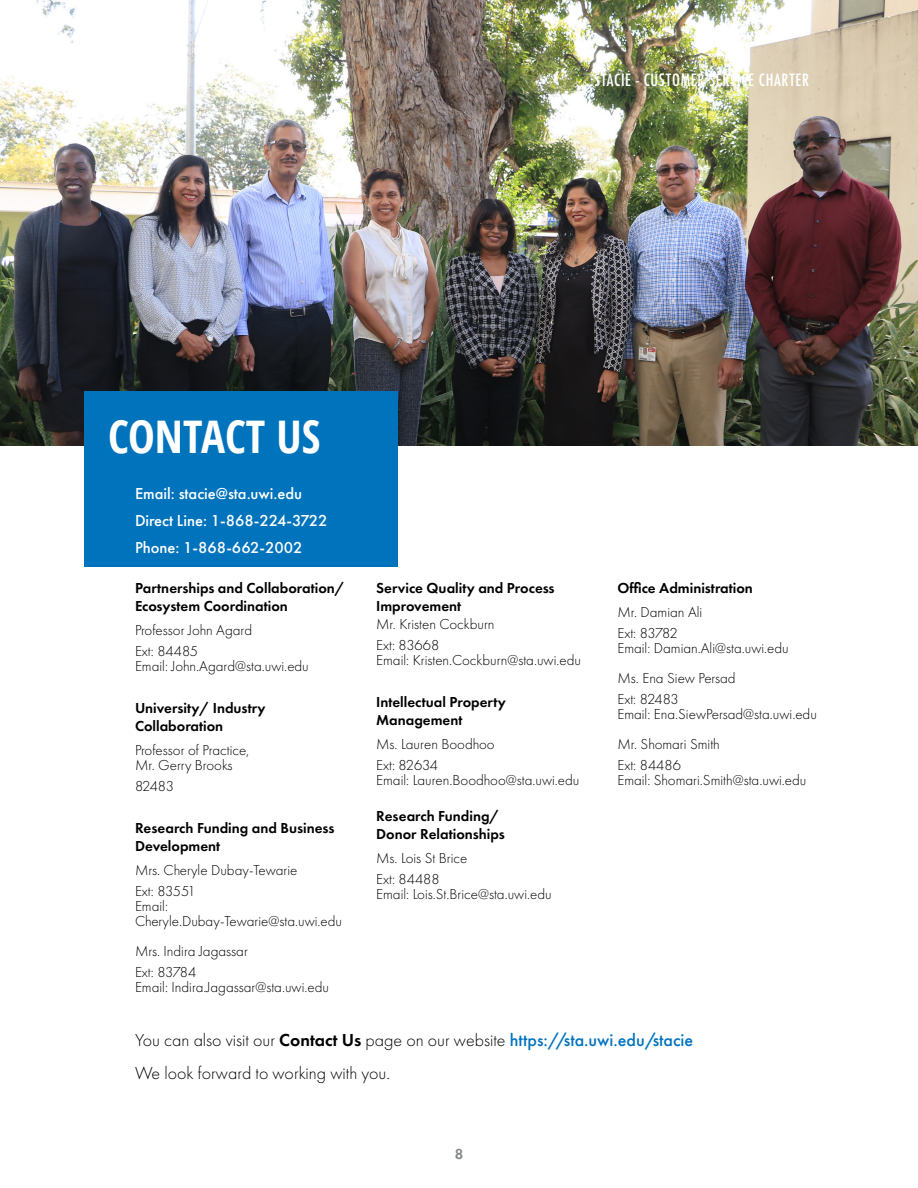
<style>
.page{position:relative;width:918px;height:1188px;background:#fff}
.page>*{position:absolute;margin:0;border:0;box-sizing:border-box;transform-origin:0 0}
.t1{font:700 condensed 45px "Open Sans";color:#fff}
.t2{font:300 18px/33px "Futura PT";color:#000}
.t3{font:500 16.5px/27px "Futura PT";color:#fff}
.t4{font:500 condensed 16.5px "Futura";letter-spacing:.04em;color:#fff}
.t5{font:300 15px/21px "Futura PT";color:#000}
.t6{font:600 15px/18px "Futura PT";color:#000}
.t7{font:600 15px "Futura PT";color:#828487}
.s1{font-weight:600}
.s2{font-weight:500;color:#0073bd}
</style>
<div class="page">
<img style="left:0;top:0;width:918px;height:446px">
<div style="left:84px;top:392px;width:313px;height:175px;background:#0073bd"></div>
<p class="t4" style="left:594px;top:69px;width:217px">STACIE - CUSTOMER SERVICE CHARTER</p>
<h1 class="t1" style="left:108px;top:405px;width:214px">CONTACT US</h1>
<p class="t3" style="left:135px;top:480px;width:194px">Email: stacie@sta.uwi.edu<br>Direct Line: 1-868-224-3722<br>Phone: 1-868-662-2002</p>
<p class="t6" style="left:135px;top:579px;width:211px">Partnerships and Collaboration/<br>Ecosystem Coordination</p>
<p class="t5" style="left:135px;top:620px;width:119px">Professor John Agard<br>Ext: 84485</p>
<p class="t5" style="left:135px;top:656px;width:175px">Email: John.Agard@sta.uwi.edu</p>
<p class="t6" style="left:135px;top:699px;width:132px">University/ Industry<br>Collaboration</p>
<p class="t5" style="left:135px;top:743px;width:116px;line-height:15px">Professor of Practice,<br>Mr. Gerry Brooks</p>
<p class="t5" style="left:135px;top:776px;width:41px">82483</p>
<p class="t6" style="left:135px;top:819px;width:201px">Research Funding and Business<br>Development</p>
<p class="t5" style="left:135px;top:860px;width:164px">Mrs. Cheryle Dubay-Tewarie<br>Ext: 83551</p>
<p class="t5" style="left:135px;top:899px;width:209px;line-height:15px">Email:<br>Cheryle.Dubay-Tewarie@sta.uwi.edu</p>
<p class="t5" style="left:135px;top:941px;width:114px">Mrs. Indira Jagassar<br>Ext: 83784</p>
<p class="t5" style="left:135px;top:977px;width:196px">Email: Indira.Jagassar@sta.uwi.edu</p>
<p class="t6" style="left:376px;top:579px;width:180px">Service Quality and Process<br>Improvement</p>
<p class="t5" style="left:376px;top:614px;width:120px">Mr. Kristen Cockburn<br>Ext: 83668</p>
<p class="t5" style="left:376px;top:650px;width:206px">Email: Kristen.Cockburn@sta.uwi.edu</p>
<p class="t6" style="left:376px;top:693px;width:131px">Intellectual Property<br>Management</p>
<p class="t5" style="left:376px;top:734px;width:120px">Ms. Lauren Boodhoo<br>Ext: 82634</p>
<p class="t5" style="left:376px;top:770px;width:205px">Email: Lauren.Boodhoo@sta.uwi.edu</p>
<p class="t6" style="left:376px;top:807px;width:130px">Research Funding/<br>Donor Relationships</p>
<p class="t5" style="left:376px;top:848px;width:93px">Ms. Lois St Brice<br>Ext: 84488</p>
<p class="t5" style="left:376px;top:884px;width:177px">Email: Lois.St.Brice@sta.uwi.edu</p>
<p class="t6" style="left:617px;top:579px;width:137px">Office Administration</p>
<p class="t5" style="left:617px;top:602px;width:86px">Mr. Damian Ali<br>Ext: 83782</p>
<p class="t5" style="left:617px;top:634px;width:173px;line-height:30px">Email: Damian.Ali@sta.uwi.edu<br>Ms. Ena Siew Persad</p>
<p class="t5" style="left:617px;top:692px;width:201px;line-height:15px">Ext: 82483<br>Email: Ena.SiewPersad@sta.uwi.edu</p>
<p class="t5" style="left:617px;top:734px;width:104px">Mr. Shomari Smith<br>Ext: 84486</p>
<p class="t5" style="left:617px;top:770px;width:191px">Email: Shomari.Smith@sta.uwi.edu</p>
<p class="t2" style="left:135px;top:1023px;width:560px">You can also visit our <span class="s1">Contact Us</span> page on our website <span class="s2">https://sta.uwi.edu/stacie<br></span>We look forward to working with you.</p>
<p class="t7" style="left:455px;top:1145px;width:10px">8</p>
</div>
